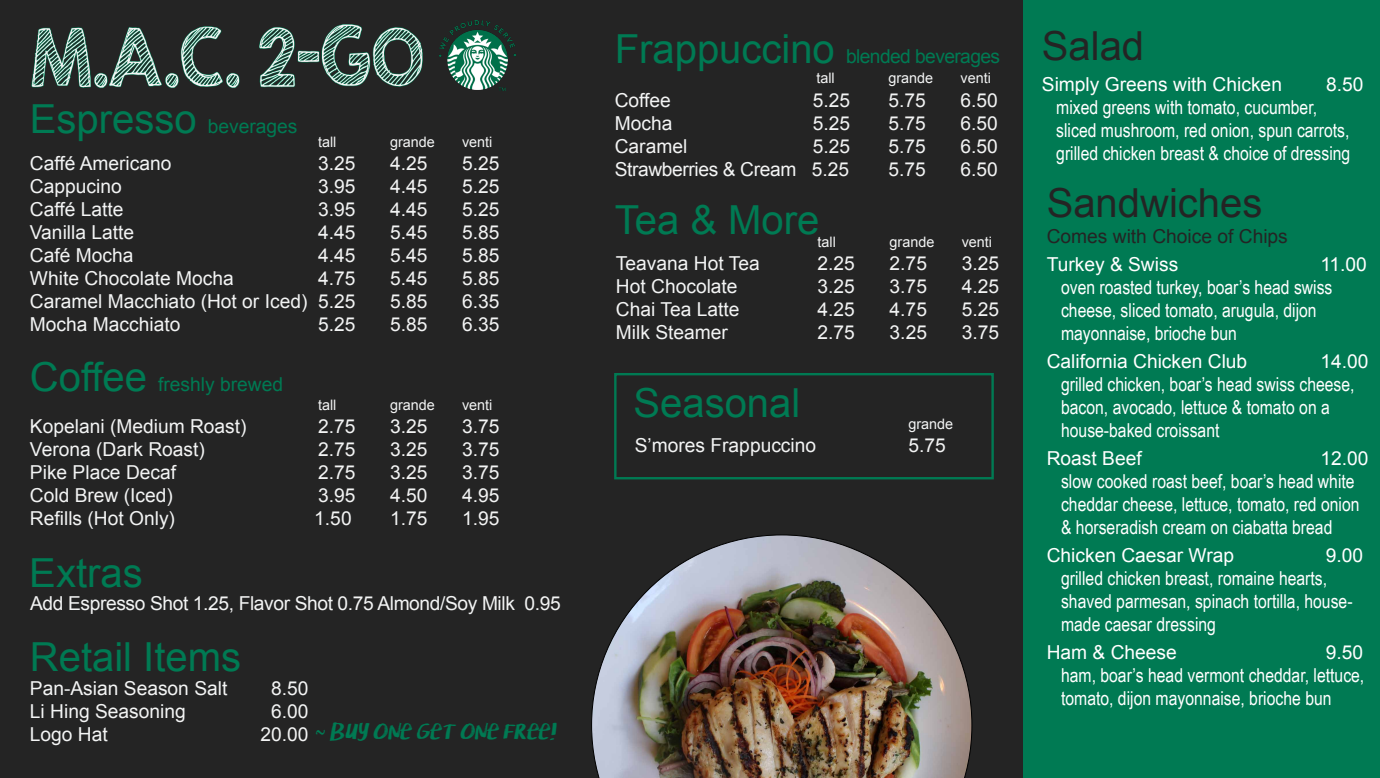
<style>
.page{position:relative;width:1380px;height:778px;background:#fff}
.page>*{position:absolute;margin:0;border:0;box-sizing:border-box;transform-origin:0 0}
.t1{font:71.04px "KG Second Chances Sketch";color:#f3f4f4;scale:.87 1}
.t2{font:40px "Arial";color:#007a53}
.t3{font:40px "Arial";color:#242424}
.t4{font:19.2px "Arial";color:#f3f4f4}
.t5{font:19.2px/23px "Arial Narrow";color:#fff}
.t6{font:19.2px "Arial";color:#fff}
.t7{font:19.2px "Arial";letter-spacing:-.02em;color:#f3f4f4}
.t8{font:19.2px "Arial";color:#007a53}
.t9{font:19.2px "Arial";letter-spacing:-.03em;color:#007a53}
.t10{font:italic 19.2px "KG Lifeis Messy";color:#007a53}
.t11{font:19.2px "Arial";color:#242424}
.t12{font:14.4px "Arial";color:#f3f4f4}
.s1{font-size:40px}
.s2{font-family:"Arial";font-style:normal;color:#f3f4f4}
</style>
<div class="page">
<div style="left:0;top:0;width:1024px;height:778px;background:#242424"></div>
<svg style="left:31px;top:24px;width:209px;height:72px;background:#1a3b30"></svg>
<svg style="left:259px;top:24px;width:164px;height:64px;background:#174033"></svg>
<div style="left:1024px;top:0;width:356px;height:778px;background:#007a53"></div>
<img style="left:439px;top:20px;width:76px;height:71px">
<img style="left:591px;top:534px;width:381px;height:244px">
<div style="left:614px;top:373px;width:379px;height:106px;border:2px solid #007a53"></div>
<h1 class="t1" style="left:30px;top:12px;width:455px">M.A.C. 2-GO</h1>
<p class="t8" style="left:30px;top:113px;width:269px"><span class="s1">Espresso</span> beverages</p>
<p class="t12" style="left:318px;top:132px;width:20px">tall</p>
<p class="t12" style="left:390px;top:132px;width:46px">grande</p>
<p class="t12" style="left:462px;top:132px;width:32px">venti</p>
<p class="t4" style="left:30px;top:150px;width:143px">Caffé Americano</p>
<p class="t4" style="left:318px;top:150px;width:39px">3.25</p>
<p class="t4" style="left:390px;top:150px;width:39px">4.25</p>
<p class="t4" style="left:462px;top:150px;width:39px">5.25</p>
<p class="t4" style="left:30px;top:173px;width:93px">Cappucino</p>
<p class="t4" style="left:318px;top:173px;width:39px">3.95</p>
<p class="t4" style="left:390px;top:173px;width:39px">4.45</p>
<p class="t4" style="left:462px;top:173px;width:39px">5.25</p>
<p class="t4" style="left:30px;top:196px;width:95px">Caffé Latte</p>
<p class="t4" style="left:318px;top:196px;width:39px">3.95</p>
<p class="t4" style="left:390px;top:196px;width:39px">4.45</p>
<p class="t4" style="left:462px;top:196px;width:39px">5.25</p>
<p class="t4" style="left:30px;top:219px;width:106px">Vanilla Latte</p>
<p class="t4" style="left:318px;top:219px;width:39px">4.45</p>
<p class="t4" style="left:390px;top:219px;width:39px">5.45</p>
<p class="t4" style="left:462px;top:219px;width:39px">5.85</p>
<p class="t4" style="left:30px;top:242px;width:105px">Café Mocha</p>
<p class="t4" style="left:318px;top:242px;width:39px">4.45</p>
<p class="t4" style="left:390px;top:242px;width:39px">5.45</p>
<p class="t4" style="left:462px;top:242px;width:39px">5.85</p>
<p class="t4" style="left:30px;top:265px;width:205px">White Chocolate Mocha</p>
<p class="t4" style="left:318px;top:265px;width:39px">4.75</p>
<p class="t4" style="left:390px;top:265px;width:39px">5.45</p>
<p class="t4" style="left:462px;top:265px;width:39px">5.85</p>
<p class="t4" style="left:30px;top:288px;width:327px">Caramel Macchiato (Hot or Iced) 5.25</p>
<p class="t4" style="left:390px;top:288px;width:39px">5.85</p>
<p class="t4" style="left:462px;top:288px;width:39px">6.35</p>
<p class="t4" style="left:30px;top:311px;width:152px">Mocha Macchiato</p>
<p class="t4" style="left:318px;top:311px;width:39px">5.25</p>
<p class="t4" style="left:390px;top:311px;width:39px">5.85</p>
<p class="t4" style="left:462px;top:311px;width:39px">6.35</p>
<p class="t8" style="left:30px;top:370px;width:255px"><span class="s1">Coffee</span> freshly brewed</p>
<p class="t12" style="left:318px;top:395px;width:20px">tall</p>
<p class="t12" style="left:390px;top:395px;width:46px">grande</p>
<p class="t12" style="left:462px;top:395px;width:32px">venti</p>
<p class="t4" style="left:30px;top:413px;width:218px">Kopelani (Medium Roast)</p>
<p class="t4" style="left:318px;top:413px;width:39px">2.75</p>
<p class="t4" style="left:390px;top:413px;width:39px">3.25</p>
<p class="t4" style="left:462px;top:413px;width:39px">3.75</p>
<p class="t4" style="left:30px;top:436px;width:176px">Verona (Dark Roast)</p>
<p class="t4" style="left:318px;top:436px;width:39px">2.75</p>
<p class="t4" style="left:390px;top:436px;width:39px">3.25</p>
<p class="t4" style="left:462px;top:436px;width:39px">3.75</p>
<p class="t4" style="left:30px;top:459px;width:148px">Pike Place Decaf</p>
<p class="t4" style="left:318px;top:459px;width:39px">2.75</p>
<p class="t4" style="left:390px;top:459px;width:39px">3.25</p>
<p class="t4" style="left:462px;top:459px;width:39px">3.75</p>
<p class="t4" style="left:30px;top:482px;width:144px">Cold Brew (Iced)</p>
<p class="t4" style="left:318px;top:482px;width:39px">3.95</p>
<p class="t4" style="left:390px;top:482px;width:39px">4.50</p>
<p class="t4" style="left:462px;top:482px;width:39px">4.95</p>
<p class="t4" style="left:30px;top:505px;width:147px">Refills (Hot Only)</p>
<p class="t4" style="left:314px;top:505px;width:39px">1.50</p>
<p class="t4" style="left:390px;top:505px;width:39px">1.75</p>
<p class="t4" style="left:462px;top:505px;width:39px">1.95</p>
<h2 class="t2" style="left:29px;top:545px;width:115px">Extras</h2>
<p class="t7" style="left:30px;top:590px;width:532px">Add Espresso Shot 1.25, Flavor Shot 0.75 Almond/Soy Milk 0.95</p>
<h2 class="t2" style="left:30px;top:629px;width:213px">Retail Items</h2>
<p class="t4" style="left:30px;top:675px;width:199px">Pan-Asian Season Salt</p>
<p class="t4" style="left:271px;top:675px;width:39px">8.50</p>
<p class="t4" style="left:30px;top:698px;width:157px">Li Hing Seasoning</p>
<p class="t4" style="left:271px;top:698px;width:39px">6.00</p>
<p class="t4" style="left:30px;top:721px;width:79px">Logo Hat</p>
<p class="t10" style="left:260px;top:717px;width:302px"><span class="s2">2 0 . 0 0</span> ~ BUY ONE GET ONE FREE!</p>
<p class="t9" style="left:615px;top:43px;width:387px"><span class="s1">Frappuccino</span> blended beverages</p>
<p class="t12" style="left:816px;top:68px;width:20px">tall</p>
<p class="t12" style="left:888px;top:68px;width:46px">grande</p>
<p class="t12" style="left:960px;top:68px;width:32px">venti</p>
<p class="t4" style="left:615px;top:87px;width:58px">Coffee</p>
<p class="t4" style="left:812px;top:87px;width:39px">5.25</p>
<p class="t4" style="left:888px;top:87px;width:39px">5.75</p>
<p class="t4" style="left:960px;top:87px;width:39px">6.50</p>
<p class="t4" style="left:615px;top:110px;width:59px">Mocha</p>
<p class="t4" style="left:812px;top:110px;width:39px">5.25</p>
<p class="t4" style="left:888px;top:110px;width:39px">5.75</p>
<p class="t4" style="left:960px;top:110px;width:39px">6.50</p>
<p class="t4" style="left:615px;top:133px;width:74px">Caramel</p>
<p class="t4" style="left:812px;top:133px;width:39px">5.25</p>
<p class="t4" style="left:888px;top:133px;width:39px">5.75</p>
<p class="t4" style="left:960px;top:133px;width:39px">6.50</p>
<p class="t7" style="left:615px;top:156px;width:236px">Strawberries &amp; Cream 5.25</p>
<p class="t4" style="left:888px;top:156px;width:39px">5.75</p>
<p class="t4" style="left:960px;top:156px;width:39px">6.50</p>
<h2 class="t2" style="left:615px;top:193px;width:206px">Tea &amp; More</h2>
<p class="t12" style="left:817px;top:232px;width:20px">tall</p>
<p class="t12" style="left:889px;top:232px;width:46px">grande</p>
<p class="t12" style="left:961px;top:232px;width:32px">venti</p>
<p class="t4" style="left:616px;top:250px;width:145px">Teavana Hot Tea</p>
<p class="t4" style="left:817px;top:250px;width:39px">2.25</p>
<p class="t4" style="left:889px;top:250px;width:39px">2.75</p>
<p class="t4" style="left:961px;top:250px;width:39px">3.25</p>
<p class="t4" style="left:616px;top:273px;width:123px">Hot Chocolate</p>
<p class="t4" style="left:817px;top:273px;width:39px">3.25</p>
<p class="t4" style="left:889px;top:273px;width:39px">3.75</p>
<p class="t4" style="left:961px;top:273px;width:39px">4.25</p>
<p class="t4" style="left:616px;top:296px;width:125px">Chai Tea Latte</p>
<p class="t4" style="left:817px;top:296px;width:39px">4.25</p>
<p class="t4" style="left:889px;top:296px;width:39px">4.75</p>
<p class="t4" style="left:961px;top:296px;width:39px">5.25</p>
<p class="t4" style="left:616px;top:319px;width:114px">Milk Steamer</p>
<p class="t4" style="left:817px;top:319px;width:39px">2.75</p>
<p class="t4" style="left:889px;top:319px;width:39px">3.25</p>
<p class="t4" style="left:961px;top:319px;width:39px">3.75</p>
<h2 class="t2" style="left:633px;top:375px;width:168px">Seasonal</h2>
<p class="t12" style="left:908px;top:414px;width:46px">grande</p>
<p class="t4" style="left:635px;top:432px;width:183px">S’mores Frappuccino</p>
<p class="t4" style="left:908px;top:432px;width:39px">5.75</p>
<h2 class="t3" style="left:1042px;top:19px;width:104px">Salad</h2>
<p class="t6" style="left:1042px;top:71px;width:242px">Simply Greens with Chicken</p>
<p class="t6" style="left:1326px;top:71px;width:39px">8.50</p>
<p class="t5" style="left:1056px;top:95px;width:296px">mixed greens with tomato, cucumber, sliced mushroom, red onion, spun carrots, grilled chicken breast &amp; choice of dressing</p>
<h2 class="t3" style="left:1046px;top:176px;width:217px">Sandwiches</h2>
<p class="t11" style="left:1046px;top:223px;width:243px">Comes with Choice of Chips</p>
<p class="t6" style="left:1046px;top:250px;width:133px">Turkey &amp; Swiss</p>
<p class="t6" style="left:1320px;top:250px;width:48px">11.00</p>
<p class="t5" style="left:1061px;top:274px;width:273px">oven roasted turkey, boar’s head swiss cheese, sliced tomato, arugula, dijon mayonnaise, brioche bun</p>
<p class="t6" style="left:1046px;top:347px;width:202px">California Chicken Club</p>
<p class="t6" style="left:1320px;top:347px;width:50px">14.00</p>
<p class="t5" style="left:1061px;top:371px;width:295px">grilled chicken, boar’s head swiss cheese, bacon, avocado, lettuce &amp; tomato on a house-baked croissant</p>
<p class="t6" style="left:1046px;top:444px;width:96px">Roast Beef</p>
<p class="t6" style="left:1320px;top:444px;width:50px">12.00</p>
<p class="t5" style="left:1061px;top:468px;width:300px">slow cooked roast beef, boar’s head white cheddar cheese, lettuce, tomato, red onion &amp; horseradish cream on ciabatta bread</p>
<p class="t6" style="left:1046px;top:541px;width:189px">Chicken Caesar Wrap</p>
<p class="t6" style="left:1325px;top:541px;width:39px">9.00</p>
<p class="t5" style="left:1061px;top:565px;width:293px">grilled chicken breast, romaine hearts, shaved parmesan, spinach tortilla, house&shy;made caesar dressing</p>
<p class="t6" style="left:1046px;top:638px;width:132px">Ham &amp; Cheese</p>
<p class="t6" style="left:1325px;top:638px;width:39px">9.50</p>
<p class="t5" style="left:1061px;top:662px;width:305px">ham, boar’s head vermont cheddar, lettuce, tomato, dijon mayonnaise, brioche bun</p>
</div>
